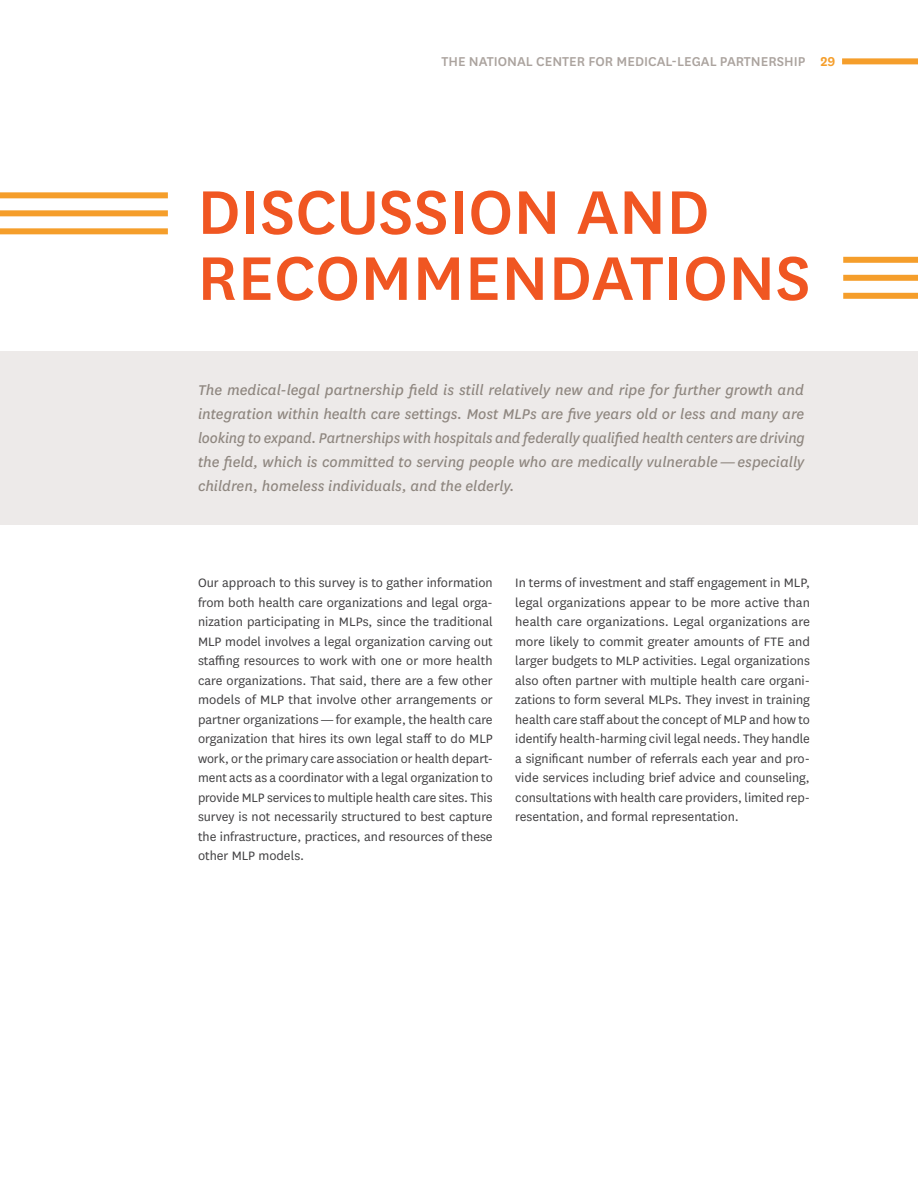
<style>
.page{position:relative;width:918px;height:1188px;background:#fff}
.page>*{position:absolute;margin:0;border:0;box-sizing:border-box;transform-origin:0 0}
.t1{font:500 72px/66px "National";color:#f05622}
.t2{font:italic 16.5px/24px "National";color:#8f8780;text-align:justify}
.t3{font:500 15px "National";color:#aba39e}
.t4{font:14.25px/19.5px "National";color:#414042;text-align:justify}
.s1{font-weight:600;color:#f59e2b}
</style>
<div class="page">
<div style="left:0;top:352px;width:918px;height:173px;background:#edeae9"></div>
<div style="left:0;top:192px;width:168px;height:6px;background:#f59e2b"></div>
<div style="left:0;top:210px;width:168px;height:6px;background:#f59e2b"></div>
<div style="left:0;top:228px;width:168px;height:6px;background:#f59e2b"></div>
<div style="left:843px;top:257px;width:75px;height:6px;background:#f59e2b"></div>
<div style="left:843px;top:275px;width:75px;height:6px;background:#f59e2b"></div>
<div style="left:843px;top:293px;width:75px;height:6px;background:#f59e2b"></div>
<div style="left:842px;top:58px;width:76px;height:6px;background:#f59e2b"></div>
<p class="t3" style="left:442px;top:52px;width:395px">THE NATIONAL CENTER FOR MEDICAL-LEGAL PARTNERSHIP <span class="s1">29</span></p>
<h1 class="t1" style="left:197px;top:175px;width:615px">DISCUSSION AND<br>RECOMMENDATIONS</h1>
<p class="t2" style="left:198px;top:377px;width:608px">The medical-legal partnership field is still relatively new and ripe for further growth and integration within health care settings. Most MLPs are five years old or less and many are looking to expand. Partnerships with hospitals and federally qualified health centers are driving the field, which is committed to serving people who are medically vulnerable — especially children, homeless individuals, and the elderly.</p>
<p class="t4" style="left:198px;top:572px;width:296px">Our approach to this survey is to gather information from both health care organizations and legal orga&shy;nization participating in MLPs, since the traditional MLP model involves a legal organization carving out staffing resources to work with one or more health care organizations. That said, there are a few other models of MLP that involve other arrangements or partner organizations — for example, the health care organization that hires its own legal staff to do MLP work, or the primary care association or health depart&shy;ment acts as a coordinator with a legal organization to provide MLP services to multiple health care sites. This survey is not necessarily structured to best capture the infrastructure, practices, and resources of these other MLP models.</p>
<p class="t4" style="left:515px;top:572px;width:296px">In terms of investment and staff engagement in MLP, legal organizations appear to be more active than health care organizations. Legal organizations are more likely to commit greater amounts of FTE and larger budgets to MLP activities. Legal organizations also often partner with multiple health care organi&shy;zations to form several MLPs. They invest in training health care staff about the concept of MLP and how to identify health-harming civil legal needs. They handle a significant number of referrals each year and pro&shy;vide services including brief advice and counseling, consultations with health care providers, limited rep&shy;resentation, and formal representation.</p>
</div>
